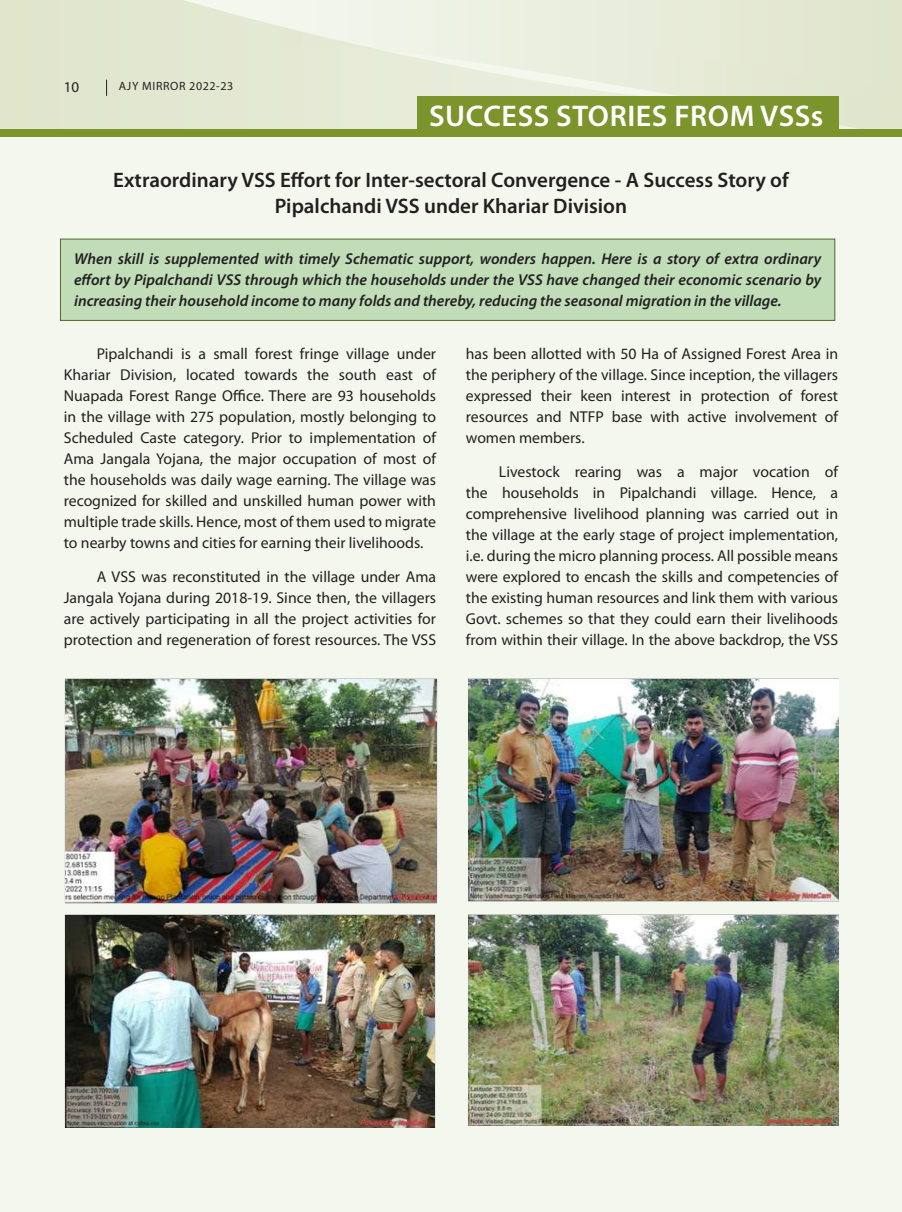
<style>
.page{position:relative;width:902px;height:1212px;background:#fff}
.page>*{position:absolute;margin:0;border:0;box-sizing:border-box;transform-origin:0 0}
.t1{font:600 30px "Myriad Pro";letter-spacing:.02em;color:#fff}
.t2{font:600 21px/25.2px "Myriad Pro";color:#231f20;text-align:center}
.t3{font:15.75px/21px "Myriad Pro";color:#231f20;text-align:justify}
.t4{font:italic 600 15.75px/21px "Myriad Pro";color:#231f20;text-align:justify}
.t5{font:15px "Myriad Pro";color:#231f20}
.t6{font:12px "Myriad Pro";letter-spacing:.05em;color:#231f20}
</style>
<div class="page">
<div style="left:0;top:0;width:901px;height:1212px;background:#f4f7ee"></div>
<svg style="left:0;top:0;width:901px;height:130px;fill:#e4e9d4"></svg>
<svg style="left:106px;top:80px;width:1px;height:16px"></svg>
<div style="left:0;top:130px;width:901px;height:7px;background:#7c942c"></div>
<div style="left:60px;top:239px;width:775px;height:82px;background:#c0ddb8;border:1px solid #52662c"></div>
<img style="left:64px;top:679px;width:373px;height:224px">
<img style="left:64px;top:914px;width:371px;height:214px">
<img style="left:468px;top:679px;width:370px;height:222px">
<img style="left:468px;top:914px;width:371px;height:212px">
<div style="left:417px;top:96px;width:421px;height:41px;background:#7c942c"></div>
<p class="t5" style="left:64px;top:78px;width:17px">10</p>
<p class="t6" style="left:119px;top:78px;width:116px">AJY MIRROR 2022-23</p>
<h1 class="t1" style="left:429px;top:97px;width:395px">SUCCESS STORIES FROM VSSs</h1>
<h2 class="t2" style="left:113px;top:167px;width:677px">Extraordinary VSS Effort for Inter-sectoral Convergence - A Success Story of<br>Pipalchandi VSS under Khariar Division</h2>
<p class="t4" style="left:74px;top:248px;width:748px">When skill is supplemented with timely Schematic support, wonders happen. Here is a story of extra ordinary effort by Pipalchandi VSS through which the households under the VSS have changed their economic scenario by increasing their household income to many folds and thereby, reducing the seasonal migration in the village.</p>
<p class="t3" style="left:466px;top:343px;width:374px">has been allotted with 50 Ha of Assigned Forest Area in the periphery of the village. Since inception, the villagers expressed their keen interest in protection of forest resources and NTFP base with active involvement of women members.</p>
<p class="t3" style="left:466px;top:460px;width:374px;text-indent:33px">Livestock rearing was a major vocation of the households in Pipalchandi village. Hence, a comprehensive livelihood planning was carried out in the village at the early stage of project implementation, i.e. during the micro planning process. All possible means were explored to encash the skills and competencies of the existing human resources and link them with various Govt. schemes so that they could earn their livelihoods from within their village. In the above backdrop, the VSS</p>
<p class="t3" style="left:64px;top:343px;width:374px;text-indent:33px">Pipalchandi is a small forest fringe village under Khariar Division, located towards the south east of Nuapada Forest Range Office. There are 93 households in the village with 275 population, mostly belonging to Scheduled Caste category. Prior to implementation of Ama Jangala Yojana, the major occupation of most of the households was daily wage earning. The village was recognized for skilled and unskilled human power with multiple trade skills. Hence, most of them used to migrate to nearby towns and cities for earning their livelihoods.</p>
<p class="t3" style="left:64px;top:565px;width:374px;text-indent:33px">A VSS was reconstituted in the village under Ama Jangala Yojana during 2018-19. Since then, the villagers are actively participating in all the project activities for protection and regeneration of forest resources. The VSS</p>
</div>
